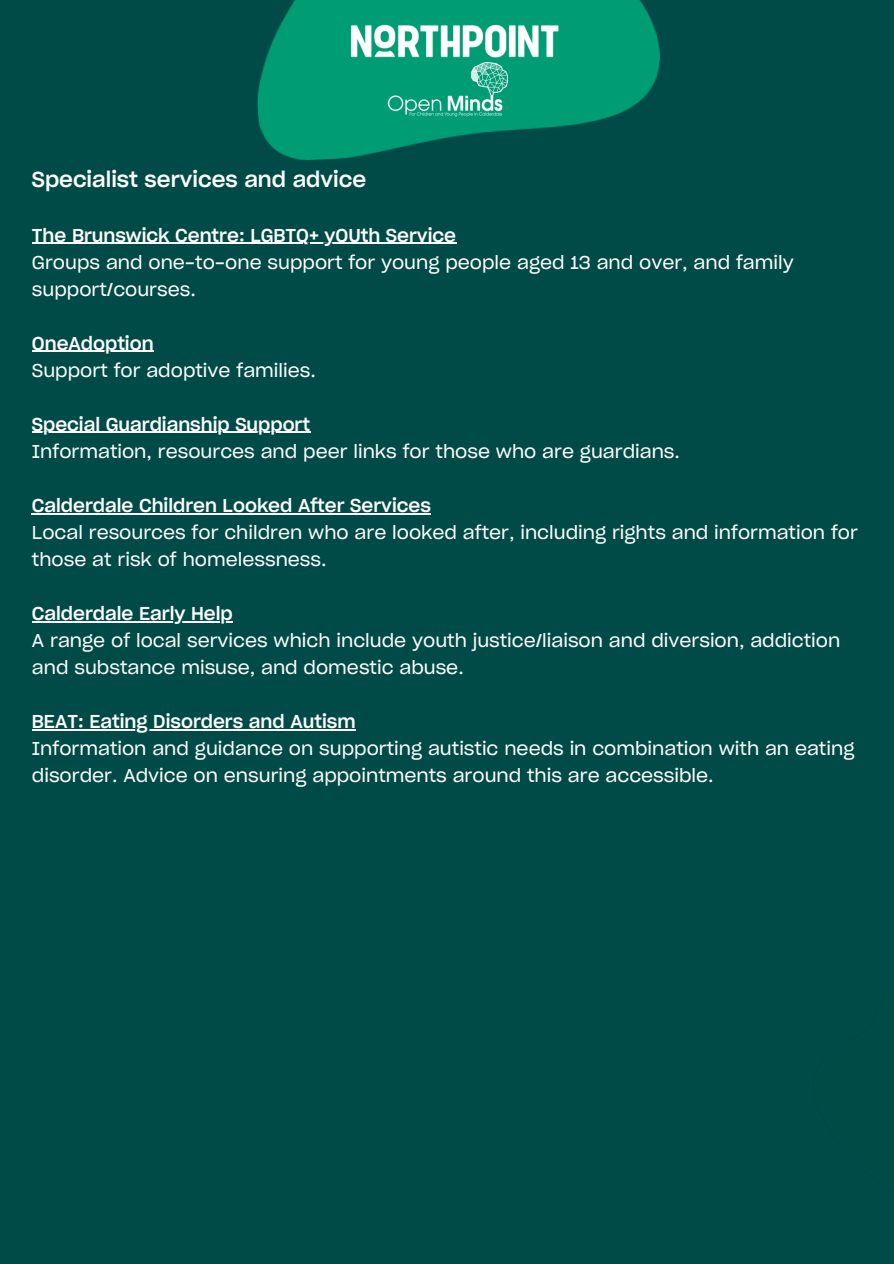
<style>
.page{position:relative;width:894px;height:1264px;background:#fff}
.page>*{position:absolute;margin:0;border:0;box-sizing:border-box;transform-origin:0 0}
.t1{font:21.3px "Sharp Grotesk Medium 20";color:#fff}
.t2{font:18.3px/27px "Sharp Grotesk Book 20";color:#fff}
.t3{font:18.3px "Sharp Grotesk Medium 20";color:#fff}
</style>
<div class="page">
<div style="left:0;top:0;width:893px;height:1263px;background:#004b47"></div>
<hr style="left:32px;top:243px;width:424px;height:1px;background:#fff">
<hr style="left:32px;top:351px;width:122px;height:1px;background:#fff">
<hr style="left:32px;top:432px;width:278px;height:1px;background:#fff">
<hr style="left:32px;top:513px;width:399px;height:1px;background:#fff">
<hr style="left:32px;top:621px;width:201px;height:1px;background:#fff">
<hr style="left:32px;top:729px;width:323px;height:1px;background:#fff">
<img style="left:257px;top:0;width:403px;height:160px">
<img style="left:387px;top:73px;width:120px;height:43px">
<img style="left:345px;top:18px;width:220px;height:55px">
<p class="t1" style="left:32px;top:169px;width:335px">Specialist services and advice</p>
<p class="t3" style="left:32px;top:227px;width:425px">The Brunswick Centre: LGBTQ+ yOUth Service</p>
<p class="t2" style="left:32px;top:250px;width:763px">Groups and one-to-one support for young people aged 13 and over, and family support/courses.</p>
<h1 class="t3" style="left:32px;top:335px;width:123px">OneAdoption</h1>
<p class="t2" style="left:32px;top:358px;width:285px">Support for adoptive families.</p>
<p class="t3" style="left:32px;top:416px;width:279px">Special Guardianship Support</p>
<p class="t2" style="left:32px;top:439px;width:649px">Information, resources and peer links for those who are guardians.</p>
<p class="t3" style="left:32px;top:497px;width:400px">Calderdale Children Looked After Services</p>
<p class="t2" style="left:32px;top:520px;width:827px">Local resources for children who are looked after, including rights and information for those at risk of homelessness.</p>
<p class="t3" style="left:32px;top:605px;width:202px">Calderdale Early Help</p>
<p class="t2" style="left:32px;top:628px;width:809px">A range of local services which include youth justice/liaison and diversion, addiction and substance misuse, and domestic abuse.</p>
<p class="t3" style="left:32px;top:713px;width:325px">BEAT: Eating Disorders and Autism</p>
<p class="t2" style="left:32px;top:736px;width:823px">Information and guidance on supporting autistic needs in combination with an eating disorder. Advice on ensuring appointments around this are accessible.</p>
</div>
